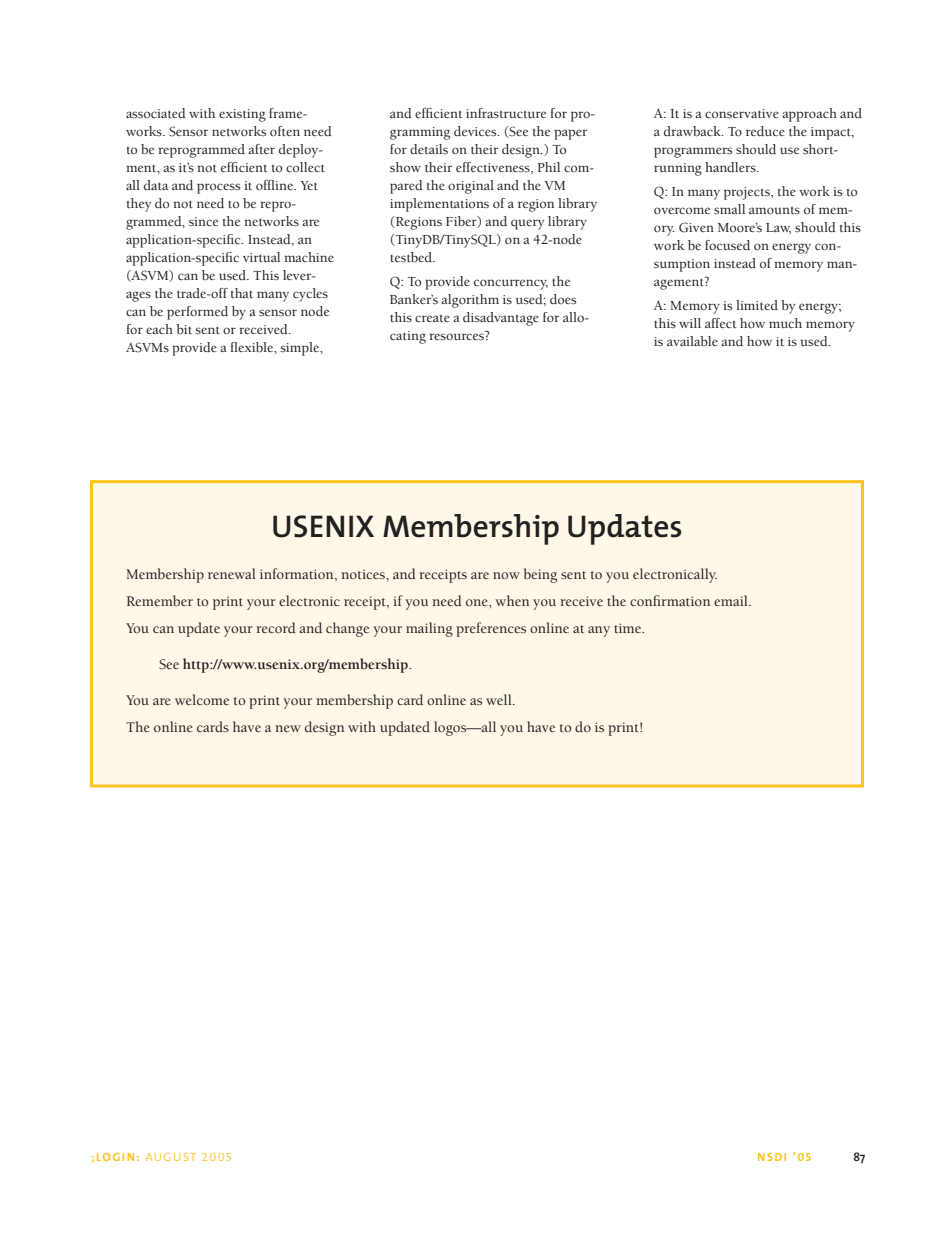
<style>
.page{position:relative;width:945px;height:1242px;background:#fff}
.page>*{position:absolute;margin:0;border:0;box-sizing:border-box;transform-origin:0 0}
.t1{font:600 31.5px "The Mix";color:#231f20}
.t2{font:500 15px/27px "Berkeley";color:#231f20}
.t3{font:700 15px "Berkeley";color:#231f20}
.t4{font:500 14.25px/18px "Berkeley";color:#231f20}
.t5{font:12px "The Mix Semi Light Caps";letter-spacing:.115em;color:#fec221}
.t6{font:12px "The Mix Bold Caps";letter-spacing:.115em;color:#fec221}
.t7{font:600 12px "The Mix";color:#231f20}
.s1{font-weight:500}
.s2{font-family:"The Mix Bold Caps"}
</style>
<div class="page">
<div style="left:92px;top:482px;width:770px;height:304px;background:#fef8e8"></div>
<div style="left:90px;top:480px;width:774px;height:308px;border:3px solid #fec221"></div>
<p class="t4" style="left:126px;top:106px;width:210px">associated with existing frame&shy;works. Sensor networks often need to be reprogrammed after deploy&shy;ment, as it’s not efficient to collect all data and process it offline. Yet they do not need to be repro&shy;grammed, since the networks are application-specific. Instead, an application-specific virtual machine (ASVM) can be used. This lever&shy;ages the trade-off that many cycles can be performed by a sensor node for each bit sent or received.<br>ASVMs provide a flexible, simple,</p>
<p class="t4" style="left:390px;top:106px;width:209px">and efficient infrastructure for pro&shy;gramming devices. (See the paper for details on their design.) To show their effectiveness, Phil com&shy;pared the original and the VM implementations of a region library (Regions Fiber) and query library (TinyDB/TinySQL) on a 42-node testbed.</p>
<p class="t4" style="left:390px;top:274px;width:201px">Q: To provide concurrency, the<br>Banker’s algorithm is used; does this create a disadvantage for allo&shy;cating resources?</p>
<p class="t4" style="left:654px;top:106px;width:210px">A: It is a conservative approach and a drawback. To reduce the impact, programmers should use short&shy;running handlers.</p>
<p class="t4" style="left:654px;top:184px;width:208px">Q: In many projects, the work is to overcome small amounts of mem&shy;ory. Given Moore’s Law, should this work be focused on energy con&shy;sumption instead of memory man&shy;agement?</p>
<p class="t4" style="left:654px;top:298px;width:202px">A: Memory is limited by energy; this will affect how much memory is available and how it is used.</p>
<h1 class="t1" style="left:271px;top:516px;width:413px">USENIX Membership Updates</h1>
<p class="t2" style="left:126px;top:562px;width:627px">Membership renewal information, notices, and receipts are now being sent to you electronically.<br>Remember to print your electronic receipt, if you need one, when you receive the confirmation email.<br>You can update your record and change your mailing preferences online at any time.</p>
<p class="t3" style="left:159px;top:658px;width:255px"><span class="s1">See</span> http://www.usenix.org/membership<span class="s1">.</span></p>
<p class="t2" style="left:126px;top:688px;width:520px">You are welcome to print your membership card online as well.<br>The online cards have a new design with updated logos—all you have to do is print!</p>
<p class="t5" style="left:92px;top:1153px;width:142px"><span class="s2">;LOGIN:</span> AUGUST 2005</p>
<p class="t6" style="left:757px;top:1153px;width:56px">NSDI ’05</p>
<p class="t7" style="left:853px;top:1153px;width:14px">87</p>
</div>
